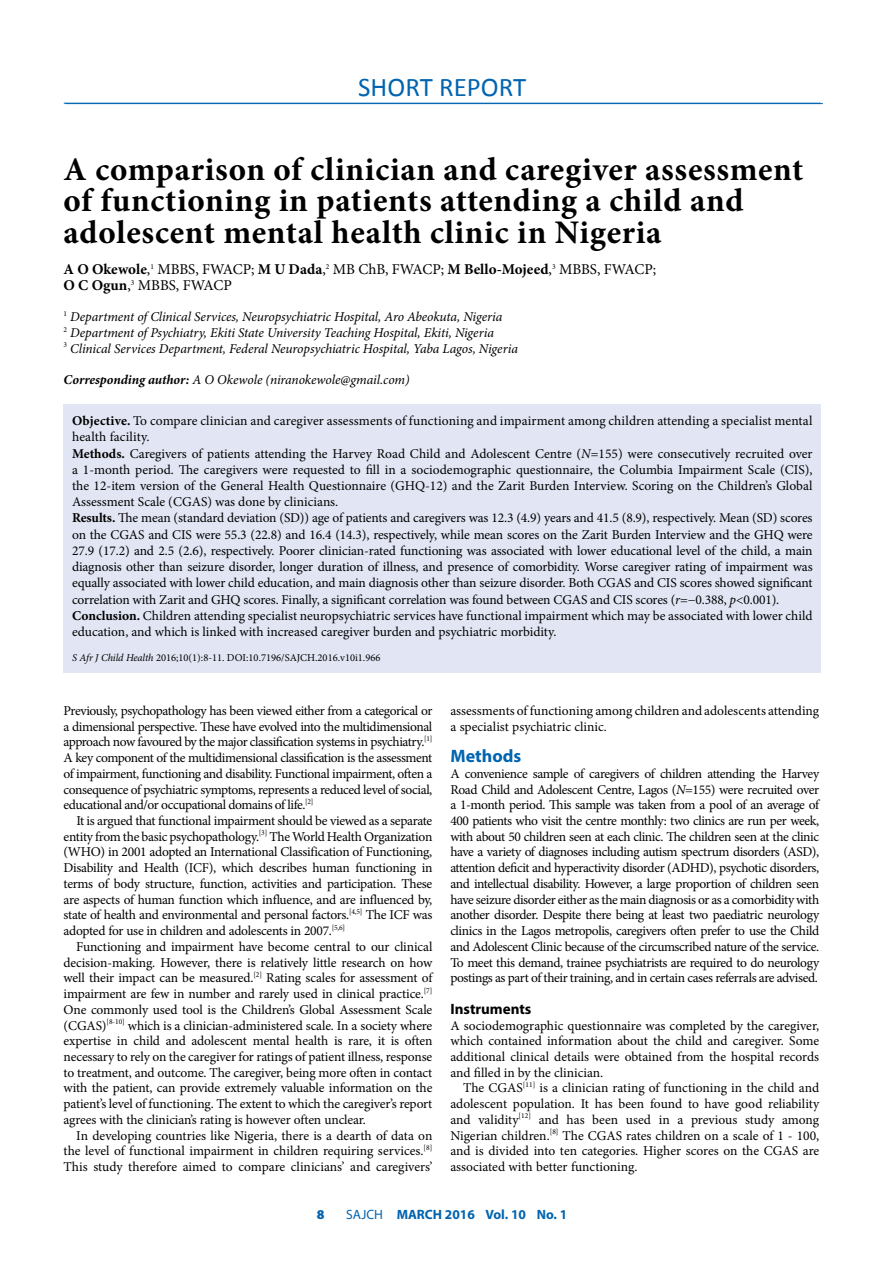
<style>
.page{position:relative;width:893px;height:1263px;background:#fff}
.page>*{position:absolute;margin:0;border:0;box-sizing:border-box;transform-origin:0 0}
.t1{font:700 33px/31.5px "Minion Pro";letter-spacing:.02em;color:#000}
.t2{font:27px "Calibri";color:#0064b0}
.t3{font:700 18px "Myriad Pro";color:#0064b0}
.t4{font:15px/15.8px "Minion Pro";color:#000}
.t5{font:700 15px "Myriad Pro";color:#000}
.t6{font:13.5px/15.8px "Minion Pro";letter-spacing:-.005em;color:#000;text-align:justify}
.t7{font:italic 13.5px/15.8px "Minion Pro";letter-spacing:-.01em;color:#000}
.t8{font:700 13.5px "Myriad Pro";color:#0064b0}
.t9{font:900 13.5px "Myriad Pro";color:#0064b0}
.t10{font:10.5px "Minion Pro";color:#000}
.s1{font-weight:700}
.s2{font-style:italic}
.s3{font-weight:400}
</style>
<div class="page">
<hr style="left:64px;top:103px;width:757px;height:1px;background:#0064b0">
<hr style="left:65px;top:103px;width:758px;height:1px;background:#0064b0">
<div style="left:64px;top:404px;width:757px;height:269px;background:#e2e6f4"></div>
<h2 class="t2" style="left:358px;top:70px;width:169px">SHORT REPORT</h2>
<h1 class="t1" style="left:64px;top:153px;width:741px">A comparison of clinician and caregiver assessment of functioning in patients attending a child and adolescent mental health clinic in Nigeria</h1>
<p class="t4" style="left:64px;top:262px;width:594px"><span class="s1">A O Okewole</span>,<sup>1</sup> MBBS, FWACP; <span class="s1">M U Dada</span>,<sup>2</sup> MB ChB, FWACP; <span class="s1">M Bello-Mojeed</span>,<sup>3</sup> MBBS, FWACP;<br><span class="s1">O C Ogun</span>,<sup>3</sup> MBBS, FWACP</p>
<p class="t7" style="left:64px;top:309px;width:456px"><sup>1</sup> Department of Clinical Services, Neuropsychiatric Hospital, Aro Abeokuta, Nigeria<br><sup>2</sup> Department of Psychiatry, Ekiti State University Teaching Hospital, Ekiti, Nigeria<br><sup>3</sup> Clinical Services Department, Federal Neuropsychiatric Hospital, Yaba Lagos, Nigeria</p>
<p class="t7" style="left:64px;top:372px;width:348px"><span class="s1">Corresponding author:</span> A O Okewole (niranokewole@gmail.com)</p>
<p class="t6" style="left:72px;top:413px;width:742px;line-height:16.2px;text-align:left"><span class="s1">Objective.</span> To compare clinician and caregiver assessments of functioning and impairment among children attending a specialist mental health facility.<br><span class="s1">Methods.</span> Caregivers of patients attending the Harvey Road Child and Adolescent Centre (<span class="s2">N</span>=155) were consecutively recruited over a 1-month period. The caregivers were requested to fill in a sociodemographic questionnaire, the Columbia Impairment Scale (CIS), the 12-item version of the General Health Questionnaire (GHQ-12) and the Zarit Burden Interview. Scoring on the Children’s Global Assessment Scale (CGAS) was done by clinicians.<br><span class="s1">Results.</span> The mean (standard deviation (SD)) age of patients and caregivers was 12.3 (4.9) years and 41.5 (8.9), respectively. Mean (SD) scores on the CGAS and CIS were 55.3 (22.8) and 16.4 (14.3), respectively, while mean scores on the Zarit Burden Interview and the GHQ were 27.9 (17.2) and 2.5 (2.6), respectively. Poorer clinician-rated functioning was associated with lower educational level of the child, a main diagnosis other than seizure disorder, longer duration of illness, and presence of comorbidity. Worse caregiver rating of impairment was equally associated with lower child education, and main diagnosis other than seizure disorder. Both CGAS and CIS scores showed significant correlation with Zarit and GHQ scores. Finally, a significant correlation was found between CGAS and CIS scores (<span class="s2">r</span>=−0.388, <span class="s2">p</span>&lt;0.001).<br><span class="s1">Conclusion.</span> Children attending specialist neuropsychiatric services have functional impairment which may be associated with lower child education, and which is linked with increased caregiver burden and psychiatric morbidity.</p>
<p class="t10" style="left:72px;top:651px;width:310px"><span class="s2">S Afr J Child Health</span> 2016;10(1):8-11. DOI:10.7196/SAJCH.2016.v10i1.966</p>
<p class="t6" style="left:64px;top:703px;width:370px">Previously, psychopathology has been viewed either from a categorical or a dimensional perspective. These have evolved into the multidimensional approach now favoured by the major classification systems in psychiatry.<sup>[1] </sup>A key component of the multidimensional classification is the assessment of impairment, functioning and disability. Functional impairment, often a consequence of psychiatric symptoms, represents a reduced level of social, educational and/or occupational domains of life.<sup>[2]</sup></p>
<p class="t6" style="left:64px;top:813px;width:370px;text-indent:13px">It is argued that functional impairment should be viewed as a separate entity from the basic psychopathology.<sup>[3]</sup> The World Health Organization (WHO) in 2001 adopted an International Classification of Functioning, Disability and Health (ICF), which describes human functioning in terms of body structure, function, activities and participation. These are aspects of human function which influence, and are influenced by, state of health and environmental and personal factors.<sup>[4,5]</sup> The ICF was adopted for use in children and adolescents in 2007.<sup>[5,6]</sup></p>
<p class="t6" style="left:64px;top:939px;width:370px;text-indent:13px">Functioning and impairment have become central to our clinical decision-making. However, there is relatively little research on how well their impact can be measured.<sup>[2]</sup> Rating scales for assessment of impairment are few in number and rarely used in clinical practice.<sup>[7] </sup>One commonly used tool is the Children’s Global Assessment Scale (CGAS)<sup>[8-10]</sup> which is a clinician-administered scale. In a society where expertise in child and adolescent mental health is rare, it is often necessary to rely on the caregiver for ratings of patient illness, response to treatment, and outcome. The caregiver, being more often in contact with the patient, can provide extremely valuable information on the patient’s level of functioning. The extent to which the caregiver’s report agrees with the clinician’s rating is however often unclear.</p>
<p class="t6" style="left:64px;top:1127px;width:370px;text-indent:13px">In developing countries like Nigeria, there is a dearth of data on the level of functional impairment in children requiring services.<sup>[8] </sup>This study therefore aimed to compare clinicians’ and caregivers’</p>
<p class="t6" style="left:450px;top:703px;width:370px">assessments of functioning among children and adolescents attending a specialist psychiatric clinic.</p>
<h3 class="t3" style="left:450px;top:744px;width:72px">Methods</h3>
<p class="t6" style="left:450px;top:766px;width:370px">A convenience sample of caregivers of children attending the Harvey Road Child and Adolescent Centre, Lagos (<span class="s2">N</span>=155) were recruited over a 1-month period. This sample was taken from a pool of an average of 400 patients who visit the centre monthly: two clinics are run per week, with about 50 children seen at each clinic. The children seen at the clinic have a variety of diagnoses including autism spectrum disorders (ASD), attention deficit and hyperactivity disorder (ADHD), psychotic disorders, and intellectual disability. However, a large proportion of children seen have seizure disorder either as the main diagnosis or as a comorbidity with another disorder. Despite there being at least two paediatric neurology clinics in the Lagos metropolis, caregivers often prefer to use the Child and Adolescent Clinic because of the circumscribed nature of the service.<br>To meet this demand, trainee psychiatrists are required to do neurology postings as part of their training, and in certain cases referrals are advised.</p>
<p class="t5" style="left:450px;top:999px;width:83px">Instruments</p>
<p class="t6" style="left:450px;top:1017px;width:370px">A sociodemographic questionnaire was completed by the caregiver, which contained information about the child and caregiver. Some additional clinical details were obtained from the hospital records and filled in by the clinician.</p>
<p class="t6" style="left:450px;top:1080px;width:370px;text-indent:13px">The CGAS<sup>[11]</sup> is a clinician rating of functioning in the child and adolescent population. It has been found to have good reliability and validity<sup>[12]</sup> and has been used in a previous study among Nigerian children.<sup>[8]</sup> The CGAS rates children on a scale of 1 - 100, and is divided into ten categories. Higher scores on the CGAS are associated with better functioning.</p>
<p class="t9" style="left:317px;top:1207px;width:9px">8</p>
<p class="t8" style="left:346px;top:1206px;width:222px"><span class="s3">SAJCH</span> MARCH 2016 Vol. 10 No. 1</p>
</div>
